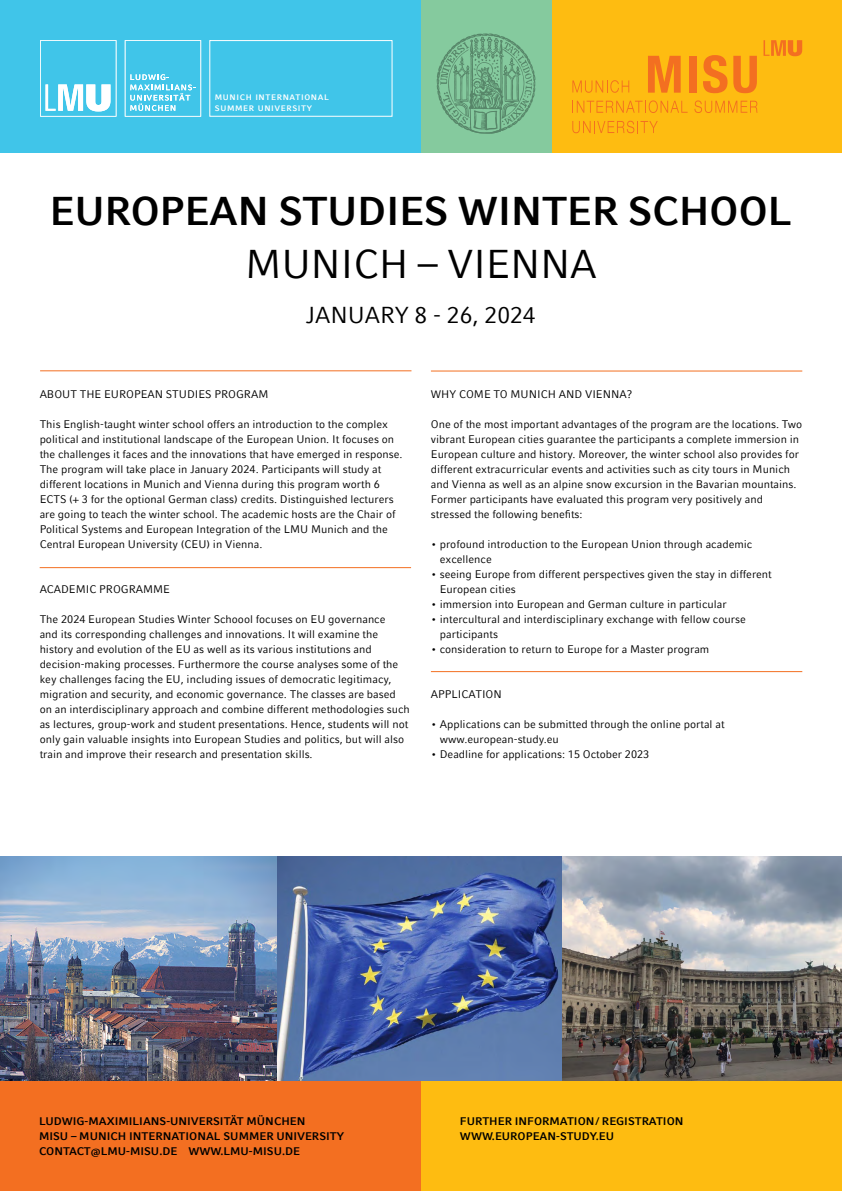
<style>
.page{position:relative;width:842px;height:1191px;background:#fff}
.page>*{position:absolute;margin:0;border:0;box-sizing:border-box;transform-origin:0 0}
.t1{font:700 40px "LMU Compatil Fact";letter-spacing:-.01em;color:#000}
.t2{font:40px "LMU Compatil Fact";letter-spacing:-.01em;color:#000}
.t3{font:23px "LMU Compatil Fact";color:#000}
.t4{font:11px/15px "LMU Compatil Fact";color:#000}
.t5{font:700 11px/15px "LMU Compatil Fact";color:#000}
.t6{font:700 7.9px/10.2px "LMU Compatil Fact";letter-spacing:.08em;color:#fff;text-align:right}
</style>
<div class="page">
<div style="left:551px;top:0;width:291px;height:153px;background:#febc11"></div>
<div style="left:421px;top:0;width:130px;height:153px;background:#85ca9e"></div>
<svg style="left:572px;top:80px;width:57px;height:13px"></svg>
<svg style="left:572px;top:100px;width:116px;height:13px"></svg>
<svg style="left:694px;top:100px;width:64px;height:13px"></svg>
<svg style="left:572px;top:121px;width:86px;height:12px"></svg>
<svg style="left:648px;top:56px;width:33px;height:37px"></svg>
<div style="left:689px;top:56px;width:7px;height:37px;background:#f36f21"></div>
<svg style="left:703px;top:55px;width:24px;height:38px"></svg>
<svg style="left:733px;top:56px;width:24px;height:37px"></svg>
<svg style="left:763px;top:40px;width:39px;height:16px"></svg>
<div style="left:0;top:0;width:421px;height:153px;background:#40c5e9"></div>
<div style="left:209px;top:40px;width:183px;height:77px;border:1px solid #fff"></div>
<svg style="left:40px;top:40px;width:76px;height:77px"></svg>
<svg style="left:125px;top:40px;width:76px;height:77px"></svg>
<div style="left:0;top:1080px;width:421px;height:111px;background:#f36f21"></div>
<div style="left:421px;top:1080px;width:421px;height:111px;background:#febc11"></div>
<img style="left:0;top:856px;width:278px;height:224px">
<img style="left:278px;top:856px;width:564px;height:224px">
<svg style="left:436px;top:33px;width:100px;height:101px"></svg>
<hr style="left:40px;top:567px;width:371px;height:1px;background:#f36f21">
<hr style="left:431px;top:370px;width:371px;height:1px;background:#f36f21">
<hr style="left:40px;top:370px;width:371px;height:1px;background:#f36f21">
<hr style="left:431px;top:671px;width:371px;height:1px;background:#f36f21">
<p class="t6" style="left:215px;top:92px;width:49px">INTERNATIONAL<br>SUMMER UNI</p>
<p class="t6" style="left:215px;top:92px;width:15px">MUNICH</p>
<p class="t6" style="left:274px;top:103px;width:13px">VERSIT</p>
<p class="t6" style="left:307px;top:103px;width:7px">Y</p>
<h1 class="t1" style="left:50px;top:188px;width:744px">EUROPEAN STUDIES WINTER SCHOOL</h1>
<h1 class="t2" style="left:245px;top:240px;width:353px">Munich – Vienna</h1>
<h2 class="t3" style="left:306px;top:301px;width:231px">January 8 - 26, 2024</h2>
<p class="t4" style="left:40px;top:386px;width:73px">ABOUT THE EUR</p>
<p class="t4" style="left:126px;top:386px;width:23px">OPEAN</p>
<p class="t4" style="left:166px;top:386px;width:104px">STU DIES PROGRAM</p>
<p class="t4" style="left:40px;top:416px;width:364px">This English-taught winter school offers an introduction to the complex political and institutional landscape of the European U nion. It focuses on the challenges it faces and the innovations that have emerged in response.<br>The program will take place in January 2024. Participants will study at different locations in Munich and Vienna during this program worth 6<br>ECTS (+ 3 for the optional German class) credits. Distinguished lecturers are going to teach the winter school. The academic hosts are the Chair of Political Systems and European I ntegration of the LMU Munich and the Central E uropean U niversity (CEU</p>
<p class="t4" style="left:207px;top:536px;width:58px">) in Vienna.</p>
<p class="t4" style="left:40px;top:581px;width:9px">ACA</p>
<p class="t4" style="left:61px;top:581px;width:109px">DEMIC PROGRAMME</p>
<p class="t4" style="left:40px;top:611px;width:372px">The 2024 European Studies Winter Schoool focuses on EU governance<br>and its corresponding challenges and innovations. It will examine the history and evolution of the EU as well as its various institutions and decision-making processes. Furthermore the course analyses some of the key challenges facing the EU, including issues of democratic legitimacy, migration and security, and economic governance. The classes are based on an interdisciplinary approach and combine different methodologies such as lectures, group-work and student presentations. H ence, students will not only gain valuable insights into European Studies and politics, but will also train and improve their research and presentation skills.</p>
<p class="t4" style="left:431px;top:386px;width:98px">WHY COME TO MUNICH</p>
<p class="t4" style="left:559px;top:386px;width:42px">AN D VIENNA</p>
<p class="t4" style="left:627px;top:386px;width:7px">?</p>
<p class="t4" style="left:431px;top:416px;width:373px">One of the most important advantages of the program are the locations. Two vibrant European cities guarantee the participants a complete immersion in European culture and history. Moreover, the winter school also provides for different extracurricular events and activities such as city tours in Munich and Vienna as well as an alpine snow excursion in the Bavarian mountains.<br>Former participants have evaluated this program very positively and stressed the following benefits:</p>
<p class="t4" style="left:440px;top:536px;width:314px;text-indent:-9px">• profound introduction to the European Union through academic excellence</p>
<p class="t4" style="left:440px;top:566px;width:333px;text-indent:-9px">• seeing Europe from different perspectives given the stay in different<br>European cities</p>
<p class="t4" style="left:431px;top:596px;width:297px">• immersion into European and German culture in particular</p>
<p class="t4" style="left:440px;top:611px;width:307px;text-indent:-9px">• intercultural and interdisciplinary exchange with fellow course participants</p>
<p class="t4" style="left:431px;top:641px;width:280px">• consideration to return to Europe for a Master program</p>
<p class="t4" style="left:431px;top:686px;width:70px">APPLICATI ON</p>
<p class="t4" style="left:440px;top:716px;width:286px;text-indent:-9px">• Applications can be submitted through the online portal at www.european-study.eu</p>
<p class="t4" style="left:431px;top:746px;width:220px">• Deadline for applications: 15 October 2023</p>
<p class="t5" style="left:39px;top:1114px;width:268px">LUDWIG-MAXIM ILIANS-U NIVERSITÄT MÜNCHEN<br>MISU</p>
<p class="t5" style="left:39px;top:1129px;width:307px;text-indent:32px">– MUNICH INTERNATIONAL SUMM ER UNIVERSITY<br>CONTACT@LMU-M ISU.DE WWW.LMU-M ISU.DE</p>
<p class="t5" style="left:460px;top:1114px;width:225px">FURTHER I NFORMATION/ REGISTRATION<br>WWW.EUROPEAN-STUDY.EU</p>
</div>
